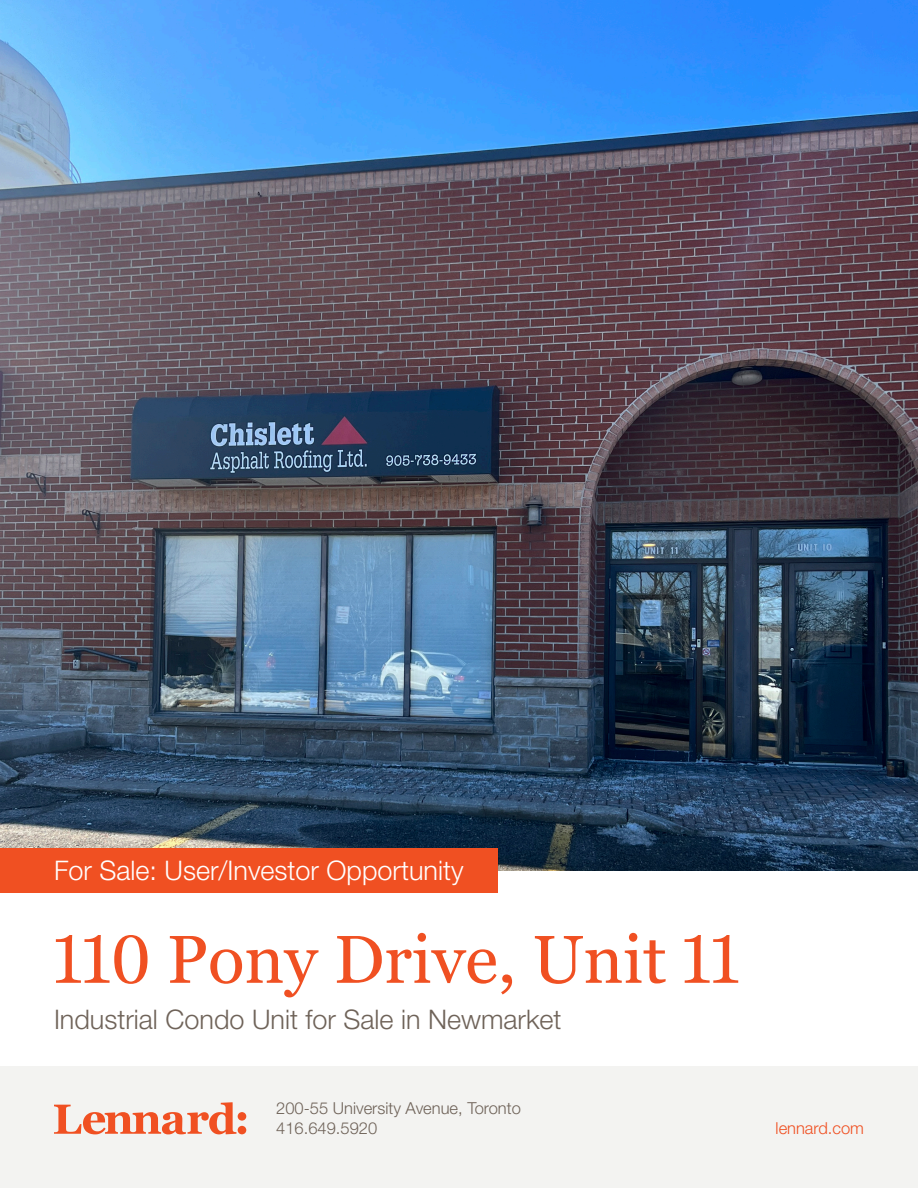
<style>
.page{position:relative;width:918px;height:1188px;background:#fff}
.page>*{position:absolute;margin:0;border:0;box-sizing:border-box;transform-origin:0 0}
.Heading_1{font:67.5px "Georgia";color:#f05022}
.Subheading_1{font:300 27px "Helvetica Neue LT Std";color:#6f6359}
.Subheading_1-2{font:300 27px "Helvetica Neue LT Std";color:#fff}
.Paragraph{font:300 16.5px/19.8px "Helvetica Neue LT Std";color:#6f6359}
.Paragraph-2{font:300 16.5px "Helvetica Neue LT Std";color:#f05022}
</style>
<div class="page">
<img style="left:0;top:0;width:918px;height:871px">
<div style="left:0;top:1066px;width:918px;height:122px;background:#f3f3f1"></div>
<svg style="left:54px;top:1102px;width:192px;height:32px"></svg>
<div style="left:0;top:849px;width:498px;height:44px;background:#f05022"></div>
<p class="Subheading_1-2" style="left:54px;top:854px;width:411px">For Sale: User/Investor Opportunity</p>
<p class="Heading_1" style="left:54px;top:919px;width:687px">110 Pony Drive, Unit 11</p>
<p class="Subheading_1" style="left:54px;top:1003px;width:509px">Industrial Condo Unit for Sale in Newmarket</p>
<p class="Paragraph" style="left:276px;top:1098px;width:246px">200-55 University Avenue, Toronto<br>416.649.5920</p>
<p class="Paragraph-2" style="left:776px;top:1118px;width:90px">lennard.com</p>
</div>
